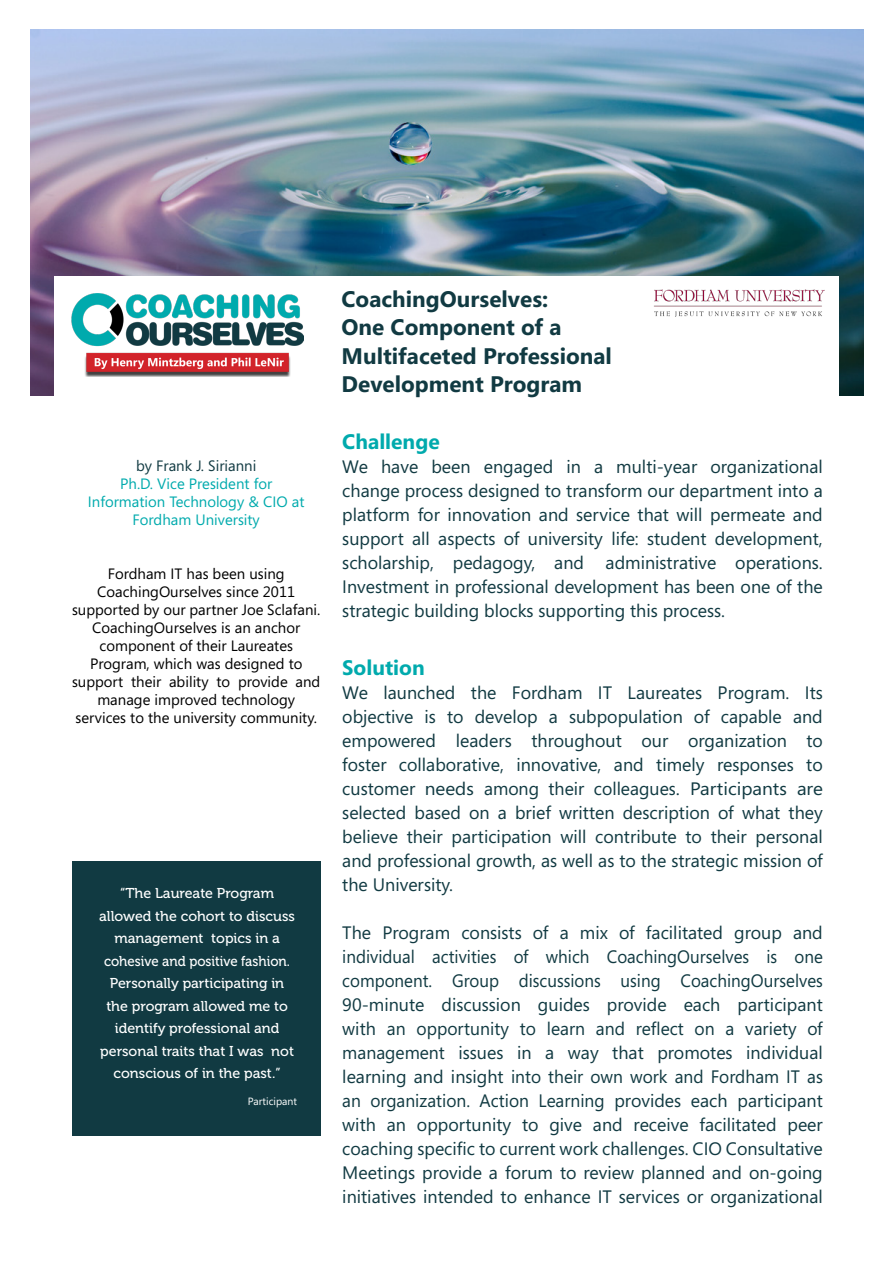
<style>
.page{position:relative;width:893px;height:1263px;background:#fff}
.page>*{position:absolute;margin:0;border:0;box-sizing:border-box;transform-origin:0 0}
.t1{font:700 22.5px "Segoe";color:#113a42}
.t2{font:700 21px "Segoe";color:#00aaad}
.t3{font:18px/24px "Segoe";color:#113a42}
.t4{font:18px/24px "Segoe";color:#113a42;text-align:justify;scale:.95 1}
.t5{font:15px/18px "Segoe";color:#000;text-align:center}
.t6{font:15px/18px "Segoe";color:#00aaad;text-align:center}
.t7{font:15px "Segoe";color:#113a42}
.t8{font:14.25px/22.5px "Museo 500";color:#fff;text-align:center;scale:.93 1}
.t9{font:14.25px/22.5px "Museo 500";color:#fff;text-align:center}
.t10{font:10.5px "Segoe";color:#fff}
</style>
<div class="page">
<img style="left:31px;top:30px;width:832px;height:365px">
<div style="left:54px;top:276px;width:785px;height:971px;background:#fff"></div>
<img style="left:71px;top:293px;width:232px;height:83px">
<div style="left:72px;top:861px;width:248px;height:275px;background:#113a42"></div>
<img style="left:654px;top:290px;width:170px;height:27px">
<p class="t7" style="left:136px;top:455px;width:122px">by Frank J. Sirianni</p>
<p class="t6" style="left:120px;top:474px;width:154px">Ph.D. Vice President for</p>
<p class="t6" style="left:88px;top:492px;width:218px">Information Technology &amp; CIO at<br>Fordham University</p>
<p class="t5" style="left:108px;top:564px;width:178px">Fordham IT has been using</p>
<p class="t5" style="left:97px;top:582px;width:199px">CoachingOurselves since 2011</p>
<p class="t5" style="left:72px;top:600px;width:250px">supported by our partner Joe Sclafani.<br>CoachingOurselves is an anchor</p>
<p class="t5" style="left:100px;top:636px;width:195px">component of their Laureates</p>
<p class="t5" style="left:90px;top:654px;width:214px">Program, which was designed to</p>
<p class="t5" style="left:72px;top:672px;width:250px">support their ability to provide and manage improved technology</p>
<p class="t5" style="left:75px;top:708px;width:243px">services to the university community.</p>
<p class="t9" style="left:120px;top:882px;width:155px">“The Laureate Program</p>
<p class="t9" style="left:99px;top:905px;width:197px">allowed the cohort to discuss management topics in a</p>
<p class="t8" style="left:100px;top:950px;width:210px">cohesive and positive fashion.<br>Personally participating in the program allowed me to identify professional and personal traits that I was not conscious of in the past.”</p>
<p class="t10" style="left:248px;top:1094px;width:51px">Participant</p>
<p class="t1" style="left:342px;top:283px;width:208px">CoachingOurselves:</p>
<p class="t1" style="left:342px;top:311px;width:221px">One Component of a</p>
<p class="t1" style="left:342px;top:340px;width:272px">Multifaceted Professional</p>
<p class="t1" style="left:342px;top:368px;width:242px">Development Program</p>
<p class="t2" style="left:342px;top:426px;width:99px">Challenge</p>
<p class="t3" style="left:342px;top:454px;width:482px">We have been engaged in a multi-year organizational change process designed to transform our department into a</p>
<p class="t3" style="left:342px;top:502px;width:482px;text-align:justify">platform for innovation and service that will permeate and support all aspects of university life: student development, scholarship, pedagogy, and administrative operations.</p>
<p class="t3" style="left:342px;top:574px;width:482px">Investment in professional development has been one of the strategic building blocks supporting this process.</p>
<p class="t2" style="left:342px;top:653px;width:84px">Solution</p>
<p class="t3" style="left:342px;top:680px;width:482px">We launched the Fordham IT Laureates Program. Its</p>
<p class="t3" style="left:342px;top:704px;width:482px">objective is to develop a subpopulation of capable and</p>
<p class="t3" style="left:342px;top:728px;width:482px">empowered leaders throughout our organization to</p>
<p class="t3" style="left:342px;top:752px;width:482px">foster collaborative, innovative, and timely responses to</p>
<p class="t3" style="left:342px;top:776px;width:482px">customer needs among their colleagues. Participants are selected based on a brief written description of what they</p>
<p class="t3" style="left:342px;top:824px;width:482px;text-align:justify">believe their participation will contribute to their personal and professional growth, as well as to the strategic mission of the University.</p>
<p class="t3" style="left:342px;top:920px;width:482px">The Program consists of a mix of facilitated group and</p>
<p class="t4" style="left:342px;top:944px;width:507px">individual activities of which CoachingOurselves is one</p>
<p class="t4" style="left:342px;top:968px;width:507px">component. Group discussions using CoachingOurselves 90-minute discussion guides provide each participant with an opportunity to learn and reflect on a variety of</p>
<p class="t3" style="left:342px;top:1040px;width:482px">management issues in a way that promotes individual</p>
<p class="t3" style="left:342px;top:1064px;width:482px;text-align:justify">learning and insight into their own work and Fordham IT as an organization. Action Learning provides each participant with an opportunity to give and receive facilitated peer</p>
<p class="t3" style="left:342px;top:1136px;width:482px">coaching specific to current work challenges. CIO Consultative<br>Meetings provide a forum to review planned and on-going</p>
<p class="t3" style="left:342px;top:1184px;width:482px">initiatives intended to enhance IT services or organizational</p>
</div>
